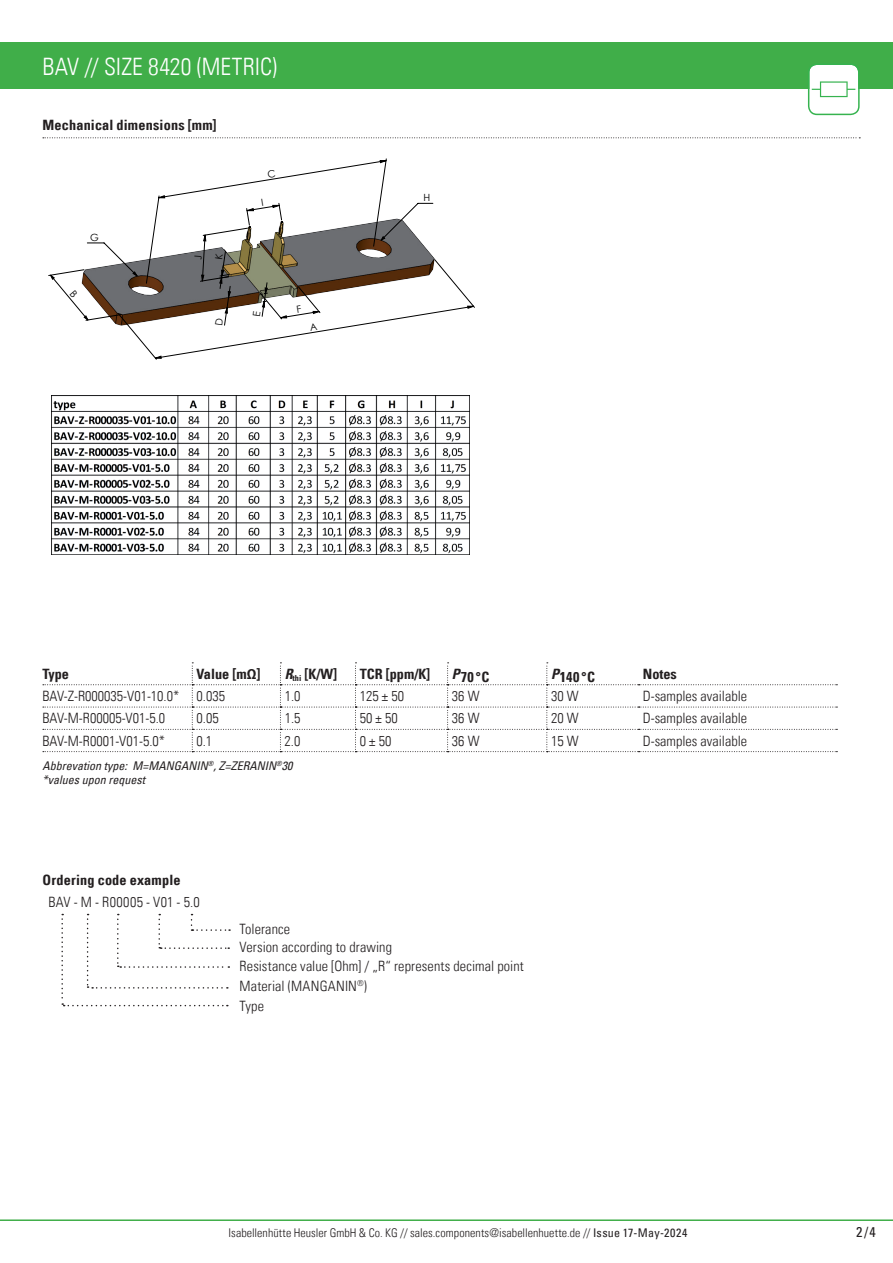
<style>
.page{position:relative;width:893px;height:1263px;background:#fff}
.page>*{position:absolute;margin:0;border:0;box-sizing:border-box;transform-origin:0 0}
.t1{font:24px "Univers Com 47 Light Cond";letter-spacing:.005em;color:#fff}
.t2{font:14.25px/19.5px "Univers Com 47 Light Cond";color:#231f20}
.t3{font:14.25px "Univers Com 67 Bold Cond";letter-spacing:.01em;color:#231f20}
.t4{font:14.25px "Univers Com 47 Light Cond";letter-spacing:.02em;color:#231f20}
.t5{font:condensed 14.25px "Univers Com 57";color:#231f20}
.t6{font:12px "Univers Com 47 Light Cond";letter-spacing:.005em;color:#231f20}
.t7{font:12px/14.4px "Univers Com 57 Condensed Obl";color:#231f20}
.t8{font:9.9px "Century Gothic";color:#000}
.s1{font-family:"Univers Com 67 Bold Cond Obl"}
.s2{font-family:"Univers Com 57";font-stretch:condensed}
</style>
<div class="page">
<hr style="left:0;top:1219px;width:893px;height:2px;background:#40ae49">
<div style="left:0;top:43px;width:893px;height:46px;background:#40ae49"></div>
<svg style="left:808px;top:65px;width:52px;height:50px"></svg>
<svg style="left:43px;top:137px;width:817px;height:1px"></svg>
<svg style="left:61px;top:914px;width:169px;height:92px"></svg>
<svg style="left:43px;top:662px;width:794px;height:90px"></svg>
<svg style="left:155px;top:161px;width:319px;height:197px"></svg>
<img style="left:52px;top:395px;width:417px;height:160px">
<svg style="left:267px;top:169px;width:8px;height:9px"></svg>
<svg style="left:48px;top:199px;width:385px;height:132px"></svg>
<h1 class="t1" style="left:43px;top:52px;width:236px">BAV // SIZE 8420 (METRIC)</h1>
<p class="t3" style="left:43px;top:116px;width:176px">Mechanical dimensions [mm]</p>
<p class="t8" style="left:90px;top:230px;width:10px">G</p>
<p class="t8" style="left:423px;top:191px;width:8px">H</p>
<p class="t3" style="left:43px;top:665px;width:28px">Type</p>
<p class="t3" style="left:197px;top:665px;width:65px">Value [mΩ]</p>
<p class="t3" style="left:285px;top:665px;width:54px"><span class="s1">R</span><sub>thi</sub> [K/W]</p>
<p class="t3" style="left:360px;top:665px;width:72px">TCR [ppm/K]</p>
<p class="t3" style="left:452px;top:668px;width:39px"><sup>P</sup>70°C</p>
<p class="t3" style="left:551px;top:668px;width:45px"><sup>P</sup>140°C</p>
<p class="t3" style="left:643px;top:665px;width:36px">Notes</p>
<p class="t2" style="left:43px;top:686px;width:184px">BAV-Z-R000035-V01-10.0* 0.035</p>
<p class="t2" style="left:285px;top:686px;width:17px">1.0</p>
<p class="t2" style="left:360px;top:686px;width:46px">125 ± 50</p>
<p class="t2" style="left:452px;top:686px;width:29px">36 W</p>
<p class="t2" style="left:551px;top:686px;width:29px">30 W</p>
<p class="t2" style="left:643px;top:686px;width:106px">D-samples available</p>
<p class="t2" style="left:43px;top:709px;width:124px">BAV-M-R00005-V01-5.0</p>
<p class="t2" style="left:196px;top:709px;width:24px">0.05</p>
<p class="t2" style="left:285px;top:709px;width:17px">1.5</p>
<p class="t2" style="left:360px;top:709px;width:39px">50 ± 50</p>
<p class="t2" style="left:452px;top:709px;width:29px">36 W</p>
<p class="t2" style="left:551px;top:709px;width:29px">20 W</p>
<p class="t2" style="left:643px;top:709px;width:106px">D-samples available</p>
<p class="t2" style="left:42px;top:731px;width:124px">BAV-M-R0001-V01-5.0*</p>
<p class="t2" style="left:196px;top:731px;width:17px">0.1</p>
<p class="t2" style="left:285px;top:731px;width:17px">2.0</p>
<p class="t2" style="left:360px;top:731px;width:33px">0 ± 50</p>
<p class="t2" style="left:452px;top:731px;width:29px">36 W</p>
<p class="t2" style="left:551px;top:731px;width:29px">15 W</p>
<p class="t2" style="left:643px;top:731px;width:106px">D-samples available</p>
<p class="t7" style="left:43px;top:758px;width:251px">Abbrevation type: M=MANGANIN<sup>®</sup>, Z=ZERANIN<sup>®</sup>30 *values upon request</p>
<p class="t3" style="left:43px;top:871px;width:140px">Ordering code example</p>
<p class="t4" style="left:49px;top:894px;width:153px">BAV - M - R00005 - V01 - 5.0</p>
<p class="t2" style="left:240px;top:920px;width:154px;line-height:18px">Tolerance<br>Version according to drawing</p>
<p class="t2" style="left:240px;top:957px;width:286px">Resistance value [Ohm] / „R“ represents decimal point<br>Material (MANGANIN<sup>®</sup>)<br>Type</p>
<p class="t6" style="left:229px;top:1225px;width:460px">Isabellenhütte Heusler GmbH &amp; Co. KG // sales.components@isabellenhuette.de // <span class="s2">Issue 17-May-2024</span></p>
<p class="t5" style="left:856px;top:1223px;width:21px">2/4</p>
</div>
